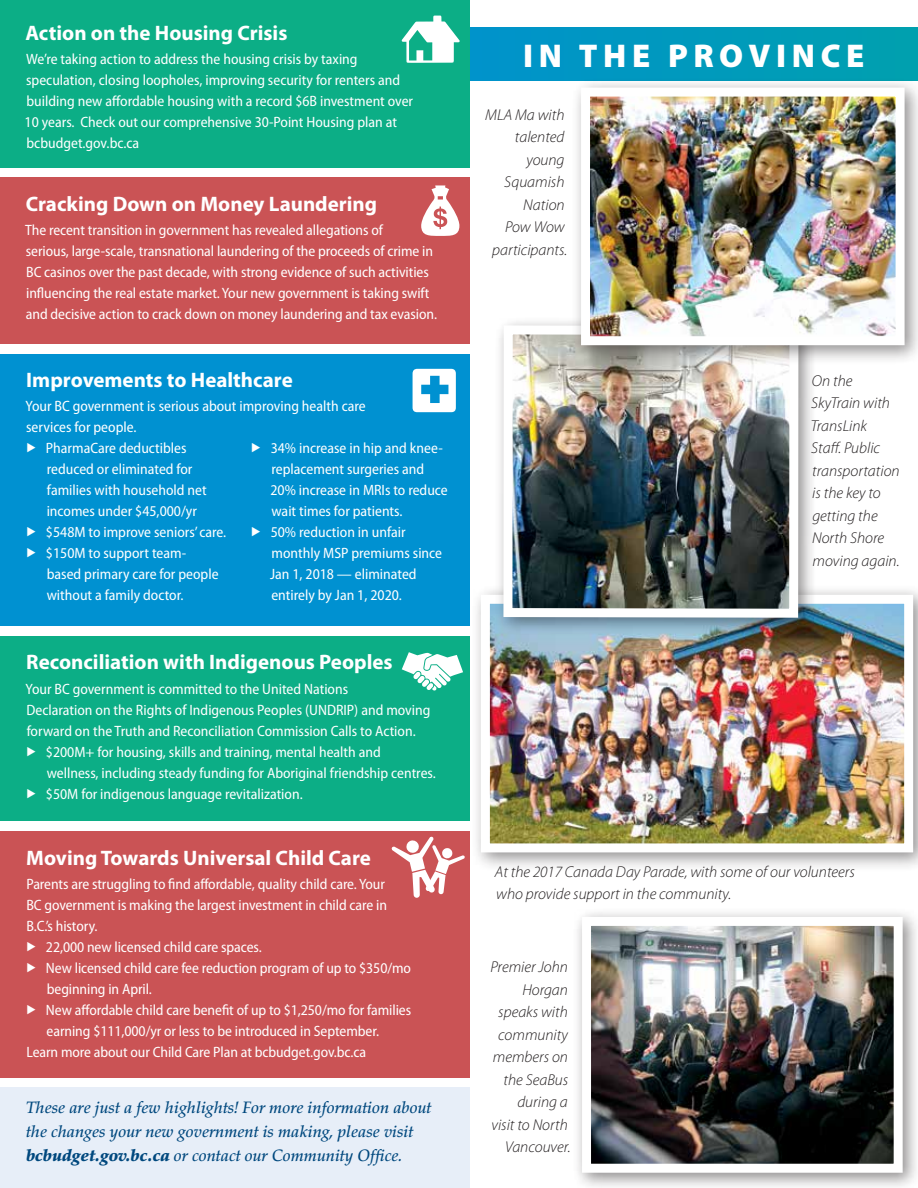
<style>
.page{position:relative;width:918px;height:1188px;background:#fff}
.page>*{position:absolute;margin:0;border:0;box-sizing:border-box;transform-origin:0 0}
.t1{font:900 33px "Myriad Pro";letter-spacing:.17em;color:#fff}
.t2{font:700 21px "Myriad Pro";color:#fff}
.t3{font:italic 500 16.5px/24px "Palatino LT Std";color:#00487e}
.t4{font:italic 300 15.75px/22.5px "Myriad Pro";color:#231f20}
.t5{font:semi-condensed 15px/21px "Myriad Pro";color:#fff}
.s1{font-family:"Palatino";font-weight:900}
</style>
<div class="page">
<svg style="left:470px;top:27px;width:448px;height:54px;background:#0099bc"></svg>
<div style="left:573px;top:907px;width:345px;height:281px;background:#231f20;opacity:.5"></div>
<img style="left:592px;top:927px;width:301px;height:236px">
<div style="left:582px;top:917px;width:321px;height:256px;border:9px solid #fff"></div>
<div style="left:470px;top:584px;width:448px;height:289px;background:#231f20;opacity:.5"></div>
<img style="left:491px;top:605px;width:412px;height:237px">
<div style="left:481px;top:595px;width:432px;height:257px;border:9px solid #fff"></div>
<div style="left:494px;top:316px;width:323px;height:320px;background:#231f20;opacity:.5"></div>
<img style="left:499px;top:321px;width:304px;height:301px">
<div style="left:571px;top:77px;width:347px;height:288px;background:#231f20;opacity:.5"></div>
<img style="left:591px;top:98px;width:304px;height:237px">
<div style="left:581px;top:88px;width:324px;height:257px;border:9px solid #fff"></div>
<div style="left:0;top:1087px;width:470px;height:101px;background:#e7eef8"></div>
<div style="left:0;top:0;width:470px;height:168px;background:#0cae86"></div>
<svg style="left:402px;top:16px;width:58px;height:47px"></svg>
<div style="left:0;top:354px;width:470px;height:272px;background:#0091d1"></div>
<svg style="left:413px;top:369px;width:43px;height:43px"></svg>
<div style="left:0;top:636px;width:470px;height:185px;background:#0cae86"></div>
<svg style="left:402px;top:652px;width:61px;height:39px"></svg>
<div style="left:0;top:831px;width:470px;height:246px;background:#ca5355"></div>
<svg style="left:392px;top:837px;width:73px;height:61px"></svg>
<div style="left:0;top:178px;width:470px;height:166px;background:#ca5355"></div>
<svg style="left:421px;top:185px;width:38px;height:51px"></svg>
<h2 class="t2" style="left:26px;top:19px;width:264px">Action on the Housing Crisis</h2>
<p class="t5" style="left:25px;top:48px;width:390px">We’re taking action to address the housing crisis by taxing speculation, closing loopholes, improving security for renters and building new affordable housing with a record $6B investment over 10 years. Check out our comprehensive 30-Point Housing plan at bcbudget.gov.bc.ca</p>
<h2 class="t2" style="left:26px;top:190px;width:353px">Cracking Down on Money Laundering</h2>
<p class="t5" style="left:25px;top:220px;width:413px">The recent transition in government has revealed allegations of<br>serious, large-scale, transnational laundering of the proceeds of crime in BC casinos over the past decade, with strong evidence of such activities influencing the real estate market. Your new government is taking swift and decisive action to crack down on money laundering and tax evasion.</p>
<h2 class="t2" style="left:26px;top:366px;width:268px">Improvements to Healthcare</h2>
<p class="t5" style="left:26px;top:395px;width:342px">Your BC government is serious about improving health care</p>
<p class="t5" style="left:26px;top:416px;width:112px">services for people.</p>
<p class="t5" style="left:46px;top:437px;width:142px">PharmaCare deductibles</p>
<p class="t5" style="left:47px;top:458px;width:147px">reduced or eliminated for</p>
<p class="t5" style="left:47px;top:479px;width:161px">families with household net</p>
<p class="t5" style="left:47px;top:500px;width:152px">incomes under $45,000/yr</p>
<p class="t5" style="left:46px;top:521px;width:182px">$548M to improve seniors’ care.</p>
<p class="t5" style="left:46px;top:542px;width:142px">$150M to support team-</p>
<p class="t5" style="left:47px;top:563px;width:173px">based primary care for people</p>
<p class="t5" style="left:47px;top:584px;width:138px">without a family doctor.</p>
<p class="t5" style="left:270px;top:437px;width:179px">34% increase in hip and knee&shy;replacement surgeries and<br>20% increase in MRIs to reduce wait times for patients.<br>50% reduction in unfair monthly MSP premiums since<br>Jan 1, 2018 — eliminated entirely by Jan 1, 2020.</p>
<h2 class="t2" style="left:26px;top:649px;width:368px">Reconciliation with Indigenous Peoples</h2>
<p class="t5" style="left:26px;top:678px;width:324px">Your BC government is committed to the United Nations</p>
<p class="t5" style="left:26px;top:699px;width:406px">Declaration on the Rights of Indigenous Peoples (UNDRIP) and moving</p>
<p class="t5" style="left:27px;top:720px;width:391px">forward on the Truth and Reconciliation Commission Calls to Action.</p>
<p class="t5" style="left:46px;top:741px;width:336px">$200M+ for housing, skills and training, mental health and</p>
<p class="t5" style="left:47px;top:762px;width:391px">wellness, including steady funding for Aboriginal friendship centres.</p>
<p class="t5" style="left:46px;top:783px;width:258px">$50M for indigenous language revitalization.</p>
<h2 class="t2" style="left:26px;top:844px;width:346px">Moving Towards Universal Child Care</h2>
<p class="t5" style="left:26px;top:874px;width:360px">Parents are struggling to find affordable, quality child care. Your</p>
<p class="t5" style="left:26px;top:895px;width:362px">BC government is making the largest investment in child care in</p>
<p class="t5" style="left:26px;top:916px;width:73px">B.C.’s history.</p>
<p class="t5" style="left:46px;top:937px;width:217px">22,000 new licensed child care spaces.</p>
<p class="t5" style="left:46px;top:958px;width:367px">New licensed child care fee reduction program of up to $350/mo</p>
<p class="t5" style="left:47px;top:979px;width:107px">beginning in April.</p>
<p class="t5" style="left:46px;top:1000px;width:367px">New affordable child care benefit of up to $1,250/mo for families</p>
<p class="t5" style="left:47px;top:1021px;width:334px">earning $111,000/yr or less to be introduced in September.</p>
<p class="t5" style="left:26px;top:1042px;width:341px">Learn more about our Child Care Plan at bcbudget.gov.bc.ca</p>
<p class="t3" style="left:26px;top:1096px;width:407px">These are just a few highlights! For more information about the changes your new government is making, please visit <span class="s1">bcbudget.gov.bc.ca</span> or contact our Community Office.</p>
<h1 class="t1" style="left:523px;top:34px;width:343px">IN THE PROVINCE</h1>
<p class="t4" style="left:485px;top:103px;width:84px;text-align:right">MLA Ma with talented young<br>Squamish<br>Nation<br>Pow Wow participants.</p>
<p class="t4" style="left:811px;top:369px;width:90px">On the<br>SkyTrain with<br>TransLink<br>Staff. Public transportation is the key to getting the<br>North Shore moving again.</p>
<p class="t4" style="left:495px;top:860px;width:361px">At the 2017 Canada Day Parade, with some of our volunteers who provide support in the community.</p>
<p class="t4" style="left:490px;top:956px;width:82px;text-align:right">Premier John<br>Horgan speaks with community members on the SeaBus during a<br>visit to North<br>Vancouver.</p>
</div>
